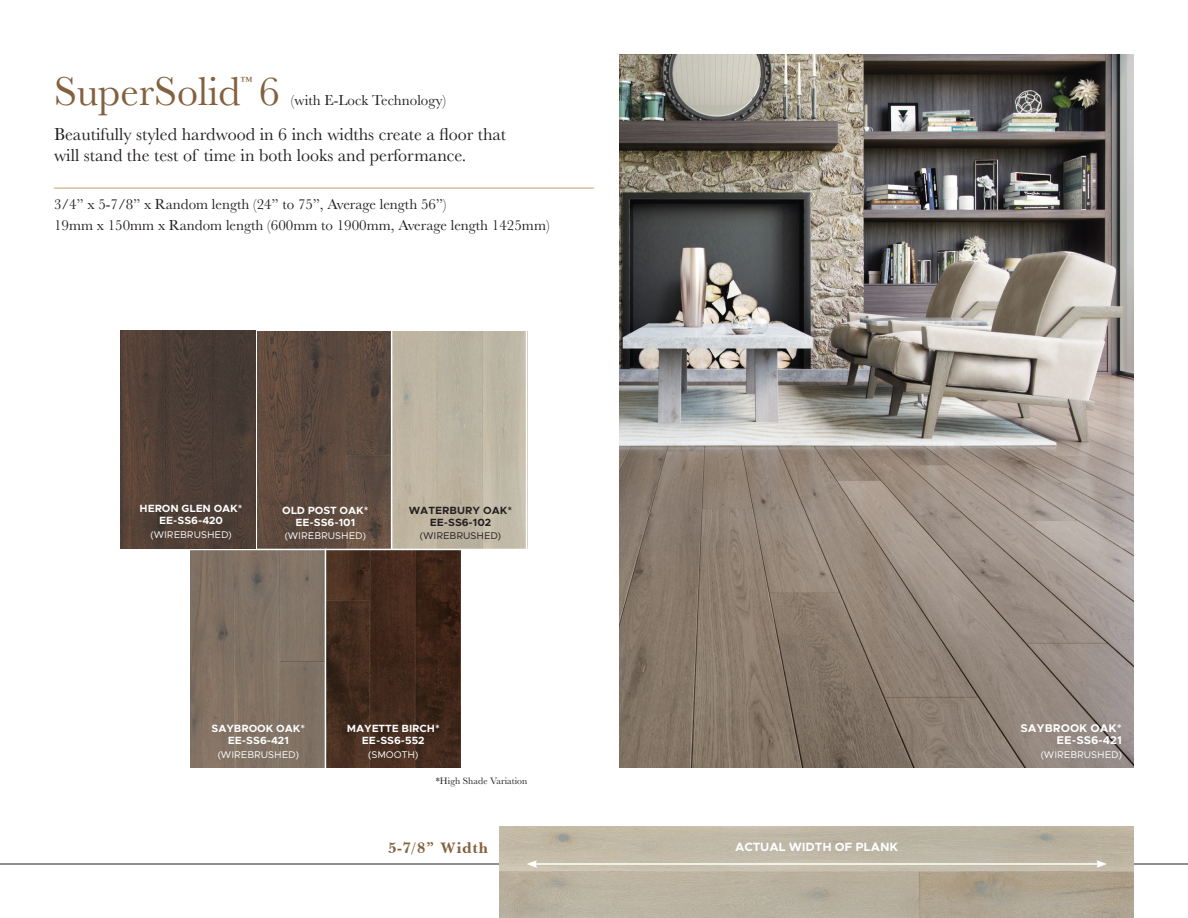
<style>
.page{position:relative;width:1188px;height:918px;background:#fff}
.page>*{position:absolute;margin:0;border:0;box-sizing:border-box;transform-origin:0 0}
.t1{font:42px "Baskerville";color:#83613f}
.t2{font:18px/21px "Baskerville";color:#231f20}
.t3{font:700 18px "Baskerville";color:#83613f}
.t4{font:15px "Baskerville";color:#231f20}
.t5{font:12.3px "Baskerville";color:#83613f}
.t6{font:700 12px "Clarity City";letter-spacing:-.01em;color:#fff}
.t7{font:700 11.25px "Clarity City";color:#fff}
.t8{font:700 10.5px "Clarity City";letter-spacing:-.01em;color:#fff}
.t9{font:700 10.5px "Clarity City";color:#231f20}
.t10{font:9.75px "Clarity City";color:#fff}
.t11{font:9.75px "Baskerville";letter-spacing:.01em;color:#231f20}
.t12{font:9.75px "Clarity City";color:#231f20}
</style>
<div class="page">
<hr style="left:54px;top:188px;width:540px;height:1px;background:#c39a6b">
<img style="left:190px;top:550px;width:270px;height:218px">
<img style="left:257px;top:332px;width:269px;height:217px">
<img style="left:620px;top:54px;width:514px;height:714px">
<hr style="left:0;top:864px;width:1188px;height:1px;background:#231f20">
<img style="left:500px;top:826px;width:634px;height:92px">
<hr style="left:535px;top:863px;width:564px;height:2px;background:#fff">
<svg style="left:526px;top:860px;width:11px;height:8px"></svg>
<svg style="left:1096px;top:860px;width:11px;height:8px"></svg>
<hr style="left:391px;top:321px;width:1px;height:228px;background:#fff">
<img style="left:120px;top:331px;width:135px;height:217px">
<hr style="left:325px;top:549px;width:1px;height:224px;background:#fff">
<p class="t5" style="left:240px;top:73px;width:13px">™</p>
<p class="t1" style="left:54px;top:65px;width:227px">SuperSolid 6</p>
<p class="t4" style="left:291px;top:91px;width:157px">(with E-Lock Technology)</p>
<p class="t2" style="left:54px;top:124px;width:454px">Beautifully styled hardwood in 6 inch widths create a floor that will stand the test of time in both looks and performance.</p>
<p class="t4" style="left:54px;top:194px;width:394px">3/4” x 5-7/8” x Random length (24” to 75”, Average length 56”)</p>
<p class="t4" style="left:54px;top:215px;width:497px">19mm x 150mm x Random length (600mm to 1900mm, Average length 1425mm)</p>
<p class="t8" style="left:140px;top:502px;width:104px">HERON GLEN OAK*</p>
<p class="t8" style="left:159px;top:514px;width:65px">EE-SS6-420</p>
<p class="t10" style="left:151px;top:529px;width:83px">(WIREBRUSHED)</p>
<p class="t8" style="left:282px;top:503px;width:88px">OLD POST OAK*</p>
<p class="t8" style="left:295px;top:515px;width:61px">EE-SS6-101</p>
<p class="t10" style="left:285px;top:530px;width:83px">(WIREBRUSHED)</p>
<p class="t9" style="left:409px;top:503px;width:105px">WATERBURY OAK*</p>
<p class="t9" style="left:430px;top:515px;width:63px">EE-SS6-102</p>
<p class="t12" style="left:420px;top:530px;width:83px">(WIREBRUSHED)</p>
<p class="t8" style="left:212px;top:722px;width:95px">SAYBROOK OAK*</p>
<p class="t8" style="left:228px;top:734px;width:63px">EE-SS6-421</p>
<p class="t10" style="left:218px;top:748px;width:83px">(WIREBRUSHED)</p>
<p class="t8" style="left:347px;top:722px;width:95px">MAYETTE BIRCH*</p>
<p class="t8" style="left:362px;top:734px;width:64px">EE-SS6-552</p>
<p class="t10" style="left:368px;top:748px;width:52px">(SMOOTH)</p>
<p class="t11" style="left:436px;top:774px;width:93px">*High Shade Variation</p>
<p class="t3" style="left:388px;top:839px;width:102px">5-7/8” Width</p>
<p class="t6" style="left:735px;top:839px;width:165px">ACTUAL WIDTH OF PLANK</p>
<p class="t7" style="left:1020px;top:721px;width:103px">SAYBROOK OAK*</p>
<p class="t7" style="left:1057px;top:733px;width:67px">EE-SS6-421</p>
<p class="t10" style="left:1041px;top:748px;width:83px">(WIREBRUSHED)</p>
</div>
